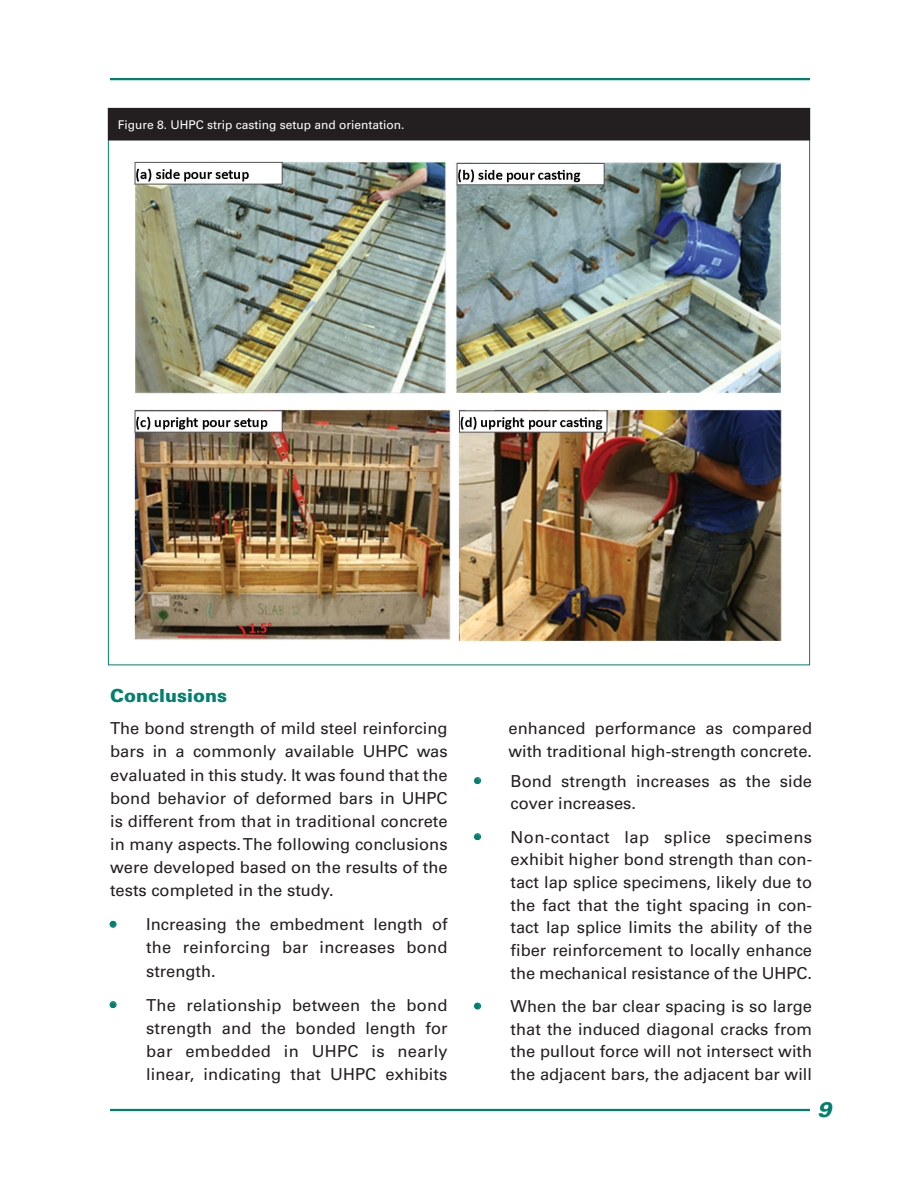
<style>
.page{position:relative;width:918px;height:1188px;background:#fff}
.page>*{position:absolute;margin:0;border:0;box-sizing:border-box;transform-origin:0 0}
.t1{font:italic 900 21px "Univers LT Std";color:#00806e}
.t2{font:900 18px "Univers LT Std";color:#00806e}
.body{font:16.5px/23.1px "Univers LT Std";color:#231f20;text-align:justify}
.bullet{font:16.5px/22.6px "Univers LT Std";color:#231f20}
.table_title{font:12px "Univers LT Std";color:#fff}
.s1{color:#00806e}
</style>
<div class="page">
<hr style="left:110px;top:1109px;width:700px;height:2px;background:#00806e">
<hr style="left:110px;top:78px;width:700px;height:2px;background:#00806e">
<img style="left:134px;top:161px;width:648px;height:480px">
<div style="left:108px;top:108px;width:702px;height:32px;background:#231f20"></div>
<svg style="left:110px;top:921px;width:6px;height:6px"></svg>
<svg style="left:110px;top:1002px;width:6px;height:6px"></svg>
<svg style="left:475px;top:778px;width:6px;height:6px"></svg>
<svg style="left:475px;top:834px;width:6px;height:6px"></svg>
<svg style="left:475px;top:1003px;width:6px;height:6px"></svg>
<p class="table_title" style="left:118px;top:117px;width:288px">Figure 8. UHPC strip casting setup and orientation.</p>
<h1 class="t2" style="left:110px;top:684px;width:119px">Conclusions</h1>
<p class="body" style="left:110px;top:717px;width:339px">The bond strength of mild steel reinforcing bars in a commonly available UHPC was evaluated in this study. It was found that the bond behavior of deformed bars in UHPC is different from that in traditional concrete in many aspects. The following conclusions were developed based on the results of the tests completed in the study.</p>
<p class="body" style="left:146px;top:913px;width:303px;text-indent:-36px"><span class="s1">•</span> Increasing the embedment length of the reinforcing bar increases bond strength.</p>
<p class="body" style="left:146px;top:993px;width:303px;text-indent:-36px"><span class="s1">•</span> The relationship between the bond strength and the bonded length for bar embedded in UHPC is nearly linear, indicating that UHPC exhibits</p>
<p class="bullet" style="left:508px;top:717px;width:305px">enhanced performance as compared with traditional high-strength concrete.</p>
<p class="body" style="left:511px;top:769px;width:303px;line-height:22.6px;text-indent:-36px"><span class="s1">•</span> Bond strength increases as the side cover increases.</p>
<p class="body" style="left:511px;top:826px;width:303px;line-height:22.6px;text-indent:-36px"><span class="s1">•</span> Non-contact lap splice specimens exhibit higher bond strength than con&shy;tact lap splice specimens, likely due to the fact that the tight spacing in con&shy;tact lap splice limits the ability of the fiber reinforcement to locally enhance the mechanical resistance of the UHPC.</p>
<p class="body" style="left:511px;top:995px;width:303px;line-height:22.6px;text-indent:-36px"><span class="s1">•</span> When the bar clear spacing is so large that the induced diagonal cracks from the pullout force will not intersect with the adjacent bars, the adjacent bar will</p>
<p class="t1" style="left:818px;top:1096px;width:16px">9</p>
</div>
